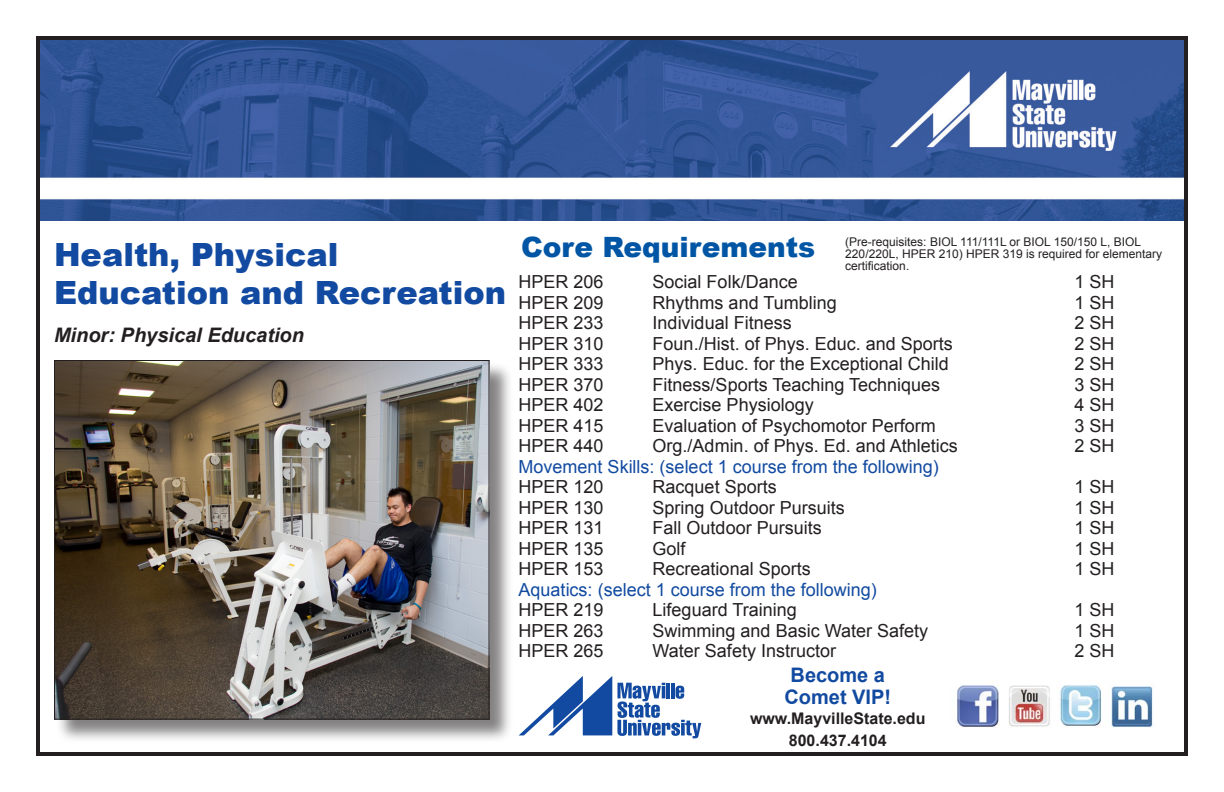
<style>
.page{position:relative;width:1224px;height:792px;background:#fff}
.page>*{position:absolute;margin:0;border:0;box-sizing:border-box;transform-origin:0 0}
.t1{font:900 32px/38.4px "Arial";color:#114aa0}
.t2{font:900 28px "Arial";color:#0055a4}
.t3{font:italic 700 20px "Arial";color:#231f20}
.t4{font:700 20px/22px "Arial";color:#114aa0;text-align:center}
.t5{font:18px "Arial";color:#231f20}
.t6{font:18px "Arial";color:#114aa0}
.t7{font:700 16px/22px "Arial";color:#231f20;text-align:center}
.t8{font:12px/12px "Arial";color:#231f20}
</style>
<div class="page">
<img style="left:41px;top:41px;width:1142px;height:180px">
<div style="left:36px;top:36px;width:1152px;height:720px;border:4px solid #231f20"></div>
<div style="left:55px;top:361px;width:458px;height:383px;background:#231f20;opacity:.56"></div>
<img style="left:56px;top:362px;width:432px;height:356px">
<div style="left:54px;top:360px;width:436px;height:360px;border:1px solid #231f20"></div>
<svg style="left:519px;top:676px;width:182px;height:62px"></svg>
<img style="left:957px;top:685px;width:196px;height:43px">
<h1 class="t1" style="left:54px;top:234px;width:454px">Health, Physical<br>Education and Recreation</h1>
<p class="t3" style="left:54px;top:321px;width:252px">Minor: Physical Education</p>
<h2 class="t2" style="left:521px;top:227px;width:296px">Core Requirements</h2>
<p class="t5" style="left:519px;top:270px;width:87px">HPER 206</p>
<p class="t5" style="left:653px;top:270px;width:147px">Social Folk/Dance</p>
<p class="t5" style="left:1075px;top:270px;width:42px">1 SH</p>
<p class="t5" style="left:519px;top:290px;width:87px">HPER 209</p>
<p class="t5" style="left:653px;top:290px;width:186px">Rhythms and Tumbling</p>
<p class="t5" style="left:1075px;top:290px;width:42px">1 SH</p>
<p class="t5" style="left:519px;top:311px;width:87px">HPER 233</p>
<p class="t5" style="left:653px;top:311px;width:141px">Individual Fitness</p>
<p class="t5" style="left:1075px;top:311px;width:42px">2 SH</p>
<p class="t5" style="left:519px;top:331px;width:87px">HPER 310</p>
<p class="t5" style="left:653px;top:331px;width:302px">Foun./Hist. of Phys. Educ. and Sports</p>
<p class="t5" style="left:1075px;top:331px;width:42px">2 SH</p>
<p class="t5" style="left:519px;top:352px;width:87px">HPER 333</p>
<p class="t5" style="left:653px;top:352px;width:298px">Phys. Educ. for the Exceptional Child</p>
<p class="t5" style="left:1075px;top:352px;width:42px">2 SH</p>
<p class="t5" style="left:519px;top:372px;width:87px">HPER 370</p>
<p class="t5" style="left:653px;top:372px;width:289px">Fitness/Sports Teaching Techniques</p>
<p class="t5" style="left:1075px;top:372px;width:42px">3 SH</p>
<p class="t5" style="left:519px;top:393px;width:87px">HPER 402</p>
<p class="t5" style="left:653px;top:393px;width:163px">Exercise Physiology</p>
<p class="t5" style="left:1075px;top:393px;width:42px">4 SH</p>
<p class="t5" style="left:519px;top:413px;width:87px">HPER 415</p>
<p class="t5" style="left:653px;top:413px;width:285px">Evaluation of Psychomotor Perform</p>
<p class="t5" style="left:1075px;top:413px;width:42px">3 SH</p>
<p class="t5" style="left:519px;top:434px;width:87px">HPER 440</p>
<p class="t5" style="left:653px;top:434px;width:307px">Org./Admin. of Phys. Ed. and Athletics</p>
<p class="t5" style="left:1075px;top:434px;width:42px">2 SH</p>
<p class="t6" style="left:519px;top:454px;width:422px">Movement Skills: (select 1 course from the following)</p>
<p class="t5" style="left:519px;top:475px;width:87px">HPER 120</p>
<p class="t5" style="left:653px;top:475px;width:126px">Racquet Sports</p>
<p class="t5" style="left:1075px;top:475px;width:42px">1 SH</p>
<p class="t5" style="left:519px;top:495px;width:87px">HPER 130</p>
<p class="t5" style="left:653px;top:495px;width:194px">Spring Outdoor Pursuits</p>
<p class="t5" style="left:1075px;top:495px;width:42px">1 SH</p>
<p class="t5" style="left:519px;top:516px;width:87px">HPER 131</p>
<p class="t5" style="left:653px;top:516px;width:171px">Fall Outdoor Pursuits</p>
<p class="t5" style="left:1075px;top:516px;width:42px">1 SH</p>
<p class="t5" style="left:519px;top:536px;width:87px">HPER 135</p>
<p class="t5" style="left:653px;top:536px;width:35px">Golf</p>
<p class="t5" style="left:1075px;top:536px;width:42px">1 SH</p>
<p class="t5" style="left:519px;top:557px;width:87px">HPER 153</p>
<p class="t5" style="left:653px;top:557px;width:160px">Recreational Sports</p>
<p class="t5" style="left:1075px;top:557px;width:42px">1 SH</p>
<p class="t6" style="left:519px;top:577px;width:360px">Aquatics: (select 1 course from the following)</p>
<p class="t5" style="left:519px;top:598px;width:87px">HPER 219</p>
<p class="t5" style="left:653px;top:598px;width:146px">Lifeguard Training</p>
<p class="t5" style="left:1075px;top:598px;width:42px">1 SH</p>
<p class="t5" style="left:519px;top:618px;width:87px">HPER 263</p>
<p class="t5" style="left:653px;top:618px;width:277px">Swimming and Basic Water Safety</p>
<p class="t5" style="left:1075px;top:618px;width:42px">1 SH</p>
<p class="t5" style="left:519px;top:639px;width:87px">HPER 265</p>
<p class="t5" style="left:653px;top:639px;width:185px">Water Safety Instructor</p>
<p class="t5" style="left:1075px;top:639px;width:42px">2 SH</p>
<p class="t8" style="left:845px;top:235px;width:318px">(Pre-requisites: BIOL 111/111L or BIOL 150/150 L, BIOL<br>220/220L, HPER 210) HPER 319 is required for elementary certification.</p>
<p class="t4" style="left:784px;top:664px;width:108px">Become a<br>Comet VIP!</p>
<p class="t7" style="left:750px;top:707px;width:177px">www.MayvilleState.edu<br>800.437.4104</p>
</div>
